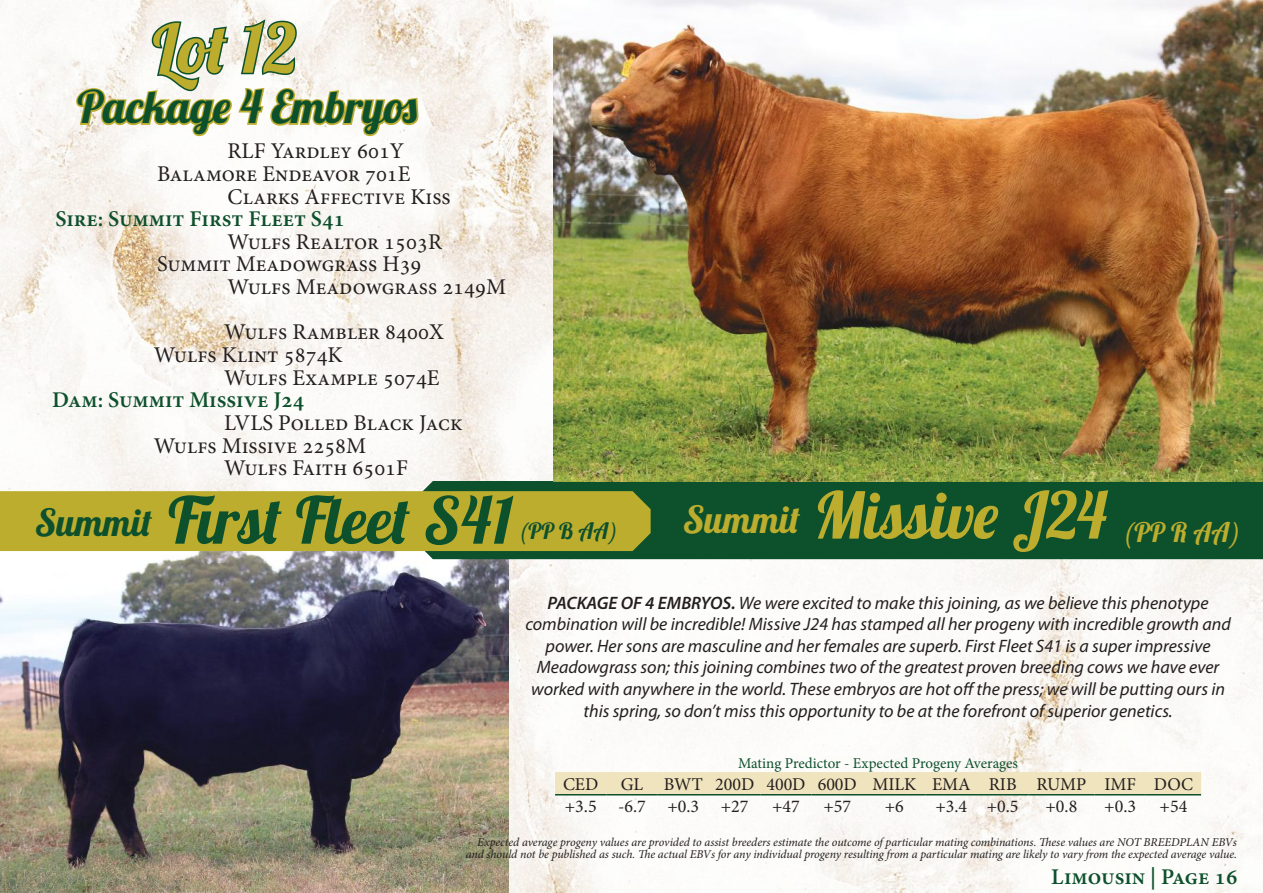
<style>
.page{position:relative;width:1263px;height:893px;background:#fff}
.page>*{position:absolute;margin:0;border:0;box-sizing:border-box;transform-origin:0 0}
.t1{font:67.5px "Lobster 1.4";color:#bdad2f}
.t2{font:64.5px "Lobster 1.4";letter-spacing:.02em;color:#0d502c}
.t3{font:64.5px "Lobster 1.4";color:#bdad2f}
.t4{font:45px "Lobster 1.4";color:#0d502c}
.t5{font:27px "Lobster 1.4";color:#bdad2f}
.t6{font:22.5px/45.3px "Minion Pro";color:#241f1f}
.t7{font:600 22.5px "Minion Pro";color:#0d502c}
.t8{font:22.5px "Lobster 1.4";color:#0d502c}
.t9{font:italic 18px/21.6px "Myriad Pro";color:#241f1f;text-align:center}
.t10{font:18px/22.2px "Minion Pro";color:#241f1f}
.t11{font:15px "Minion Pro";letter-spacing:-.01em;color:#0d502c}
.t12{font:italic 12px/12px "Minion Pro";letter-spacing:-.01em;color:#241f1f;text-align:right}
.s1{font-size:37.5px}
.s2{font-weight:600}
</style>
<div class="page">
<img style="left:0;top:0;width:1263px;height:893px">
<img style="left:1px;top:551px;width:507px;height:342px">
<div style="left:415px;top:481px;width:848px;height:78px;background:#0d502c"></div>
<img style="left:0;top:538px;width:1px;height:355px">
<img style="left:553px;top:0;width:710px;height:482px">
<div style="left:813px;top:487px;width:188px;height:55px;background:#0d502c"></div>
<div style="left:1010px;top:487px;width:102px;height:68px;background:#0d502c"></div>
<div style="left:681px;top:491px;width:123px;height:46px;background:#0d502c"></div>
<div style="left:1123px;top:518px;width:118px;height:35px;background:#0d502c"></div>
<div style="left:555px;top:772px;width:646px;height:22px;background:#efe4bd"></div>
<hr style="left:555px;top:794px;width:51px;height:1px;background:#0d502c">
<hr style="left:606px;top:794px;width:52px;height:1px;background:#0d502c">
<hr style="left:658px;top:794px;width:51px;height:1px;background:#0d502c">
<hr style="left:709px;top:794px;width:51px;height:1px;background:#0d502c">
<hr style="left:760px;top:794px;width:52px;height:1px;background:#0d502c">
<hr style="left:812px;top:794px;width:51px;height:1px;background:#0d502c">
<hr style="left:863px;top:794px;width:63px;height:1px;background:#0d502c">
<hr style="left:926px;top:794px;width:51px;height:1px;background:#0d502c">
<hr style="left:977px;top:794px;width:51px;height:1px;background:#0d502c">
<hr style="left:1028px;top:794px;width:66px;height:1px;background:#0d502c">
<hr style="left:1094px;top:794px;width:52px;height:1px;background:#0d502c">
<hr style="left:1146px;top:794px;width:55px;height:1px;background:#0d502c">
<div style="left:0;top:491px;width:651px;height:60px;background:#bdad2f"></div>
<svg style="left:75px;top:18px;width:345px;height:120px"></svg>
<h1 class="t1" style="left:153px;top:5px;width:146px">Lot 12</h1>
<h3 class="t4" style="left:77px;top:78px;width:342px">Package 4 Embryos</h3>
<p class="t6" style="left:228px;top:129px;width:225px">RLF Yardley 601Y<br>Clarks Affective Kiss</p>
<p class="t6" style="left:157px;top:151px;width:255px">Balamore Endeavor 701E</p>
<p class="t7" style="left:55px;top:203px;width:291px">Sire: Summit First Fleet S41</p>
<p class="t6" style="left:228px;top:219px;width:280px">Wulfs Realtor 1503R<br>Wulfs Meadowgrass 2149M</p>
<p class="t6" style="left:157px;top:242px;width:266px">Summit Meadowgrass H39</p>
<p class="t6" style="left:224px;top:310px;width:221px">Wulfs Rambler 8400X<br>Wulfs Example 5074E</p>
<p class="t6" style="left:154px;top:332px;width:190px">Wulfs Klint 5874K</p>
<p class="t7" style="left:52px;top:385px;width:254px">Dam: Summit Missive J24</p>
<p class="t6" style="left:224px;top:400px;width:240px">LVLS Polled Black Jack<br>Wulfs Faith 6501F</p>
<p class="t6" style="left:154px;top:423px;width:214px">Wulfs Missive 2258M</p>
<h2 class="t2" style="left:35px;top:479px;width:479px"><span class="s1">Summit</span> First Fleet S41</h2>
<p class="t8" style="left:519px;top:517px;width:101px">(PP B AA)</p>
<h2 class="t3" style="left:683px;top:474px;width:425px"><span class="s1">Summit</span> Missive J24</h2>
<h3 class="t5" style="left:1123px;top:515px;width:119px">(PP R AA)</h3>
<p class="t9" style="left:525px;top:591px;width:707px"><span class="s2">PACKAGE OF 4 EMBRYOS.</span> We were excited to make this joining, as we believe this phenotype combination will be incredible! Missive J24 has stamped all her progeny with incredible growth and power. Her sons are masculine and her females are superb. First Fleet S41 is a super impressive Meadowgrass son; this joining combines two of the greatest proven breeding cows we have ever worked with anywhere in the world. These embryos are hot off the press; we will be putting ours in this spring, so don’t miss this opportunity to be at the forefront of superior genetics.</p>
<p class="t11" style="left:738px;top:753px;width:281px">Mating Predictor - Expected Progeny Averages</p>
<p class="t10" style="left:563px;top:773px;width:632px">CED GL BWT 200D 400D 600D MILK EMA RIB RUMP IMF DOC +3.5 -6.7 +0.3 +27</p>
<p class="t10" style="left:772px;top:795px;width:29px">+47</p>
<p class="t10" style="left:823px;top:795px;width:29px">+57</p>
<p class="t10" style="left:885px;top:795px;width:21px">+6</p>
<p class="t10" style="left:935px;top:795px;width:85px">+3.4 +0.5</p>
<p class="t10" style="left:1045px;top:795px;width:33px">+0.8</p>
<p class="t10" style="left:1104px;top:795px;width:33px">+0.3</p>
<p class="t10" style="left:1159px;top:795px;width:29px">+54</p>
<p class="t12" style="left:466px;top:836px;width:773px">Expected average progeny values are provided to assist breeders estimate the outcome of particular mating combinations. These values are NOT BREEDPLAN EBVs and should not be published as such. The actual EBVs for any individual progeny resulting from a particular mating are likely to vary from the expected average value.</p>
<p class="t7" style="left:1051px;top:861px;width:188px">Limousin | Page 16</p>
</div>
